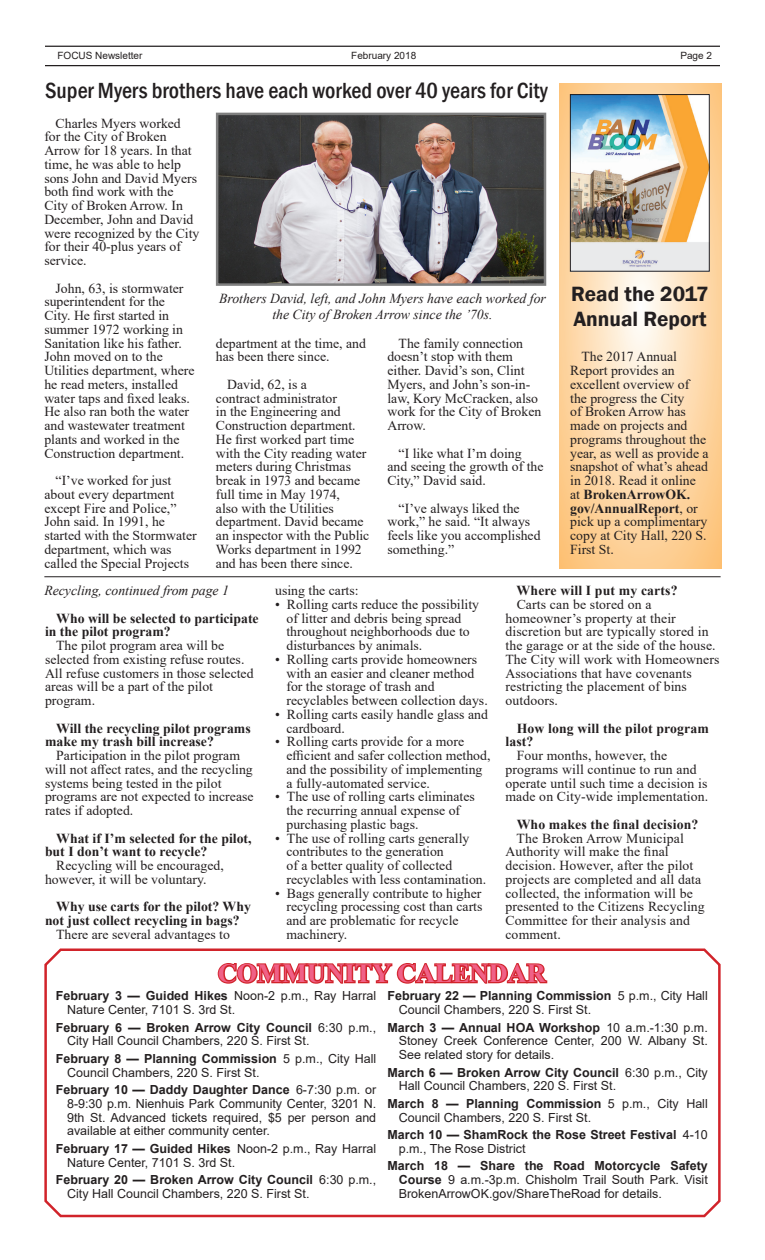
<style>
.page{position:relative;width:765px;height:1260px;background:#fff}
.page>*{position:absolute;margin:0;border:0;box-sizing:border-box;transform-origin:0 0}
.t1{font:700 26.25px "Times New Roman";color:#f06187}
.Franklin_Gothic_Head{font:500 condensed 22.5px "Franklin Gothic";color:#231f20}
.Franklin_Gothic_Head-2{font:600 21.25px/25.5px "Franklin Gothic";color:#231f20}
.Body_Text{font:13.75px/13.8px "Times New Roman";color:#231f20}
.Body_Text-2{font:700 13.75px/13.8px "Times New Roman";color:#231f20}
.Franklin_Gothic_Head-3{font:italic 13.75px/16.5px "Times New Roman";color:#231f20;text-align:center}
.Calendar_style{font:12.5px/13.8px "Arial";color:#231f20}
.Calendar_style-2{font:700 12.5px/13.8px "Arial";color:#231f20}
.Body_Text-3{font:10px "Arial";color:#231f20}
.s1{font-weight:700}
.s2{font-weight:400}
</style>
<div class="page">
<svg style="left:560px;top:83px;width:161px;height:485px;background:#fddaad"></svg>
<svg style="left:44px;top:948px;width:677px;height:270px"></svg>
<hr style="left:45px;top:46px;width:675px;height:1px;background:#231f20">
<hr style="left:45px;top:65px;width:675px;height:1px;background:#231f20">
<svg style="left:216px;top:954px;width:333px;height:32px"></svg>
<img style="left:219px;top:116px;width:324px;height:167px">
<div style="left:216px;top:113px;width:330px;height:173px;border:2px solid #7f7f7f"></div>
<hr style="left:44px;top:576px;width:677px;height:1px;background:#231f20">
<img style="left:572px;top:96px;width:136px;height:174px">
<div style="left:570px;top:94px;width:140px;height:178px;border:1px solid #231f20"></div>
<p class="Body_Text-3" style="left:58px;top:48px;width:87px">FOCUS Newsletter</p>
<p class="Body_Text-3" style="left:351px;top:48px;width:67px">February 2018</p>
<p class="Body_Text-3" style="left:680px;top:48px;width:33px">Page 2</p>
<p class="Franklin_Gothic_Head" style="left:45px;top:76px;width:504px">Super Myers brothers have each worked over 40 years for City</p>
<p class="Body_Text" style="left:44px;top:116px;width:157px;text-indent:11px">Charles Myers worked for the City of Broken<br>Arrow for 18 years. In that time, he was able to help sons John and David Myers both find work with the<br>City of Broken Arrow. In<br>December, John and David were recognized by the City for their 40-plus years of service.</p>
<p class="Body_Text" style="left:44px;top:281px;width:152px;text-indent:11px">John, 63, is stormwater superintendent for the<br>City. He first started in summer 1972 working in<br>Sanitation like his father.<br>John moved on to the<br>Utilities department, where he read meters, installed water taps and fixed leaks.<br>He also ran both the water and wastewater treatment plants and worked in the<br>Construction department.</p>
<p class="Body_Text" style="left:44px;top:473px;width:154px;text-indent:11px">“I’ve worked for just about every department except Fire and Police,”<br>John said. In 1991, he started with the Stormwater department, which was called the Special Projects</p>
<p class="Franklin_Gothic_Head-3" style="left:219px;top:290px;width:328px">Brothers David, left, and John Myers have each worked for the City of Broken Arrow since the ’70s.</p>
<p class="Body_Text" style="left:216px;top:336px;width:152px">department at the time, and has been there since.</p>
<p class="Body_Text" style="left:216px;top:377px;width:155px;text-indent:11px">David, 62, is a<br>contract administrator<br>in the Engineering and<br>Construction department.<br>He first worked part time with the City reading water meters during Christmas break in 1973 and became full time in May 1974,<br>also with the Utilities department. David became an inspector with the Public<br>Works department in 1992 and has been there since.</p>
<p class="Body_Text" style="left:387px;top:336px;width:155px;text-indent:11px">The family connection doesn’t stop with them either. David’s son, Clint<br>Myers, and John’s son-in&shy;law, Kory McCracken, also work for the City of Broken<br>Arrow.</p>
<p class="Body_Text" style="left:387px;top:446px;width:158px;text-indent:11px">“I like what I’m doing and seeing the growth of the<br>City,” David said.</p>
<p class="Body_Text" style="left:387px;top:501px;width:155px;text-indent:11px">“I’ve always liked the work,” he said. “It always feels like you accomplished something.”</p>
<p class="Franklin_Gothic_Head-2" style="left:571px;top:281px;width:139px">Read the 2017<br>Annual Report</p>
<p class="Body_Text" style="left:570px;top:349px;width:140px;text-indent:11px">The 2017 Annual<br>Report provides an excellent overview of the progress the City<br>of Broken Arrow has made on projects and programs throughout the year, as well as provide a snapshot of what’s ahead in 2018. Read it online at <span class="s1">BrokenArrowOK. gov/AnnualReport</span>, or pick up a complimentary copy at City Hall, 220 S.<br>First St.</p>
<p class="Franklin_Gothic_Head-3" style="left:44px;top:582px;width:186px">Recycling, continued from page 1</p>
<p class="Body_Text-2" style="left:45px;top:611px;width:215px;text-indent:11px">Who will be selected to participate in the pilot program?</p>
<p class="Body_Text" style="left:45px;top:638px;width:210px;text-indent:11px">The pilot program area will be selected from existing refuse routes.<br>All refuse customers in those selected areas will be a part of the pilot program.</p>
<p class="Body_Text-2" style="left:45px;top:721px;width:207px;text-indent:11px">Will the recycling pilot programs make my trash bill increase?</p>
<p class="Body_Text" style="left:45px;top:748px;width:210px;text-indent:11px">Participation in the pilot program will not affect rates, and the recycling systems being tested in the pilot programs are not expected to increase rates if adopted.</p>
<p class="Body_Text-2" style="left:45px;top:831px;width:208px;text-indent:11px">What if I’m selected for the pilot, but I don’t want to recycle?</p>
<p class="Body_Text" style="left:45px;top:858px;width:180px;text-indent:11px">Recycling will be encouraged, however, it will be voluntary.</p>
<p class="Body_Text-2" style="left:45px;top:899px;width:207px;text-indent:11px">Why use carts for the pilot? Why not just collect recycling in bags?</p>
<p class="Body_Text" style="left:56px;top:927px;width:175px">There are several advantages to</p>
<p class="Body_Text" style="left:275px;top:583px;width:85px">using the carts:</p>
<p class="Body_Text" style="left:286px;top:597px;width:194px;text-indent:-11px">• Rolling carts reduce the possibility of litter and debris being spread throughout neighborhoods due to disturbances by animals.</p>
<p class="Body_Text" style="left:286px;top:652px;width:203px;text-indent:-11px">• Rolling carts provide homeowners with an easier and cleaner method for the storage of trash and recyclables between collection days.</p>
<p class="Body_Text" style="left:286px;top:707px;width:203px;text-indent:-11px">• Rolling carts easily handle glass and cardboard.</p>
<p class="Body_Text" style="left:286px;top:734px;width:205px;text-indent:-11px">• Rolling carts provide for a more efficient and safer collection method, and the possibility of implementing a fully-automated service.</p>
<p class="Body_Text" style="left:286px;top:789px;width:190px;text-indent:-11px">• The use of rolling carts eliminates the recurring annual expense of purchasing plastic bags.</p>
<p class="Body_Text" style="left:286px;top:831px;width:201px;text-indent:-11px">• The use of rolling carts generally contributes to the generation<br>of a better quality of collected recyclables with less contamination.</p>
<p class="Body_Text" style="left:286px;top:886px;width:197px;text-indent:-11px">• Bags generally contribute to higher recycling processing cost than carts and are problematic for recycle machinery.</p>
<p class="Body_Text-2" style="left:517px;top:583px;width:162px">Where will I put my carts?</p>
<p class="Body_Text" style="left:505px;top:597px;width:216px;text-indent:11px">Carts can be stored on a homeowner’s property at their discretion but are typically stored in the garage or at the side of the house.<br>The City will work with Homeowners<br>Associations that have covenants restricting the placement of bins outdoors.</p>
<p class="Body_Text-2" style="left:505px;top:721px;width:205px;text-indent:11px">How long will the pilot program last?</p>
<p class="Body_Text" style="left:505px;top:748px;width:205px;text-indent:11px">Four months, however, the programs will continue to run and operate until such time a decision is made on City-wide implementation.</p>
<p class="Body_Text-2" style="left:517px;top:817px;width:183px">Who makes the final decision?</p>
<p class="Body_Text" style="left:505px;top:831px;width:201px;text-indent:11px">The Broken Arrow Municipal<br>Authority will make the final decision. However, after the pilot projects are completed and all data collected, the information will be presented to the Citizens Recycling<br>Committee for their analysis and comment.</p>
<p class="t1" style="left:218px;top:954px;width:329px">COMMUNITY CALENDAR</p>
<p class="Calendar_style" style="left:67px;top:989px;width:311px;text-indent:-11px"><span class="s1">February 3 — Guided Hikes</span> Noon-2 p.m., Ray Harral<br>Nature Center, 7101 S. 3rd St.</p>
<p class="Calendar_style" style="left:67px;top:1020px;width:311px;text-indent:-11px"><span class="s1">February 6 — Broken Arrow City Council</span> 6:30 p.m.,<br>City Hall Council Chambers, 220 S. First St.</p>
<p class="Calendar_style" style="left:67px;top:1052px;width:311px;text-indent:-11px"><span class="s1">February 8 — Planning Commission</span> 5 p.m., City Hall<br>Council Chambers, 220 S. First St.</p>
<p class="Calendar_style" style="left:67px;top:1083px;width:311px;text-align:justify;text-indent:-11px"><span class="s1">February 10 — Daddy Daughter Dance</span> 6-7:30 p.m. or 8-9:30 p.m. Nienhuis Park Community Center, 3201 N.<br>9th St. Advanced tickets required, $5 per person and available at either community center.</p>
<p class="Calendar_style" style="left:67px;top:1142px;width:311px;text-indent:-11px"><span class="s1">February 17 — Guided Hikes</span> Noon-2 p.m., Ray Harral<br>Nature Center, 7101 S. 3rd St.</p>
<p class="Calendar_style" style="left:67px;top:1173px;width:311px;text-indent:-11px"><span class="s1">February 20 — Broken Arrow City Council</span> 6:30 p.m.,<br>City Hall Council Chambers, 220 S. First St.</p>
<p class="Calendar_style" style="left:399px;top:989px;width:311px;text-indent:-11px"><span class="s1">February 22 — Planning Commission</span> 5 p.m., City Hall<br>Council Chambers, 220 S. First St.</p>
<p class="Calendar_style" style="left:399px;top:1020px;width:311px;text-align:justify;text-indent:-11px"><span class="s1">March 3 — Annual HOA Workshop</span> 10 a.m.-1:30 p.m.<br>Stoney Creek Conference Center, 200 W. Albany St.<br>See related story for details.</p>
<p class="Calendar_style" style="left:399px;top:1065px;width:311px;text-indent:-11px"><span class="s1">March 6 — Broken Arrow City Council</span> 6:30 p.m., City<br>Hall Council Chambers, 220 S. First St.</p>
<p class="Calendar_style" style="left:399px;top:1097px;width:311px;text-indent:-11px"><span class="s1">March 8 — Planning Commission</span> 5 p.m., City Hall<br>Council Chambers, 220 S. First St.</p>
<p class="Calendar_style-2" style="left:399px;top:1128px;width:311px;text-indent:-11px">March 10 — ShamRock the Rose Street Festival <span class="s2">4-10 p.m., The Rose District</span></p>
<p class="Calendar_style" style="left:399px;top:1159px;width:311px;text-align:justify;text-indent:-11px"><span class="s1">March 18 — Share the Road Motorcycle Safety Course</span> 9 a.m.-3p.m. Chisholm Trail South Park. Visit BrokenArrowOK.gov/ShareTheRoad for details.</p>
</div>
